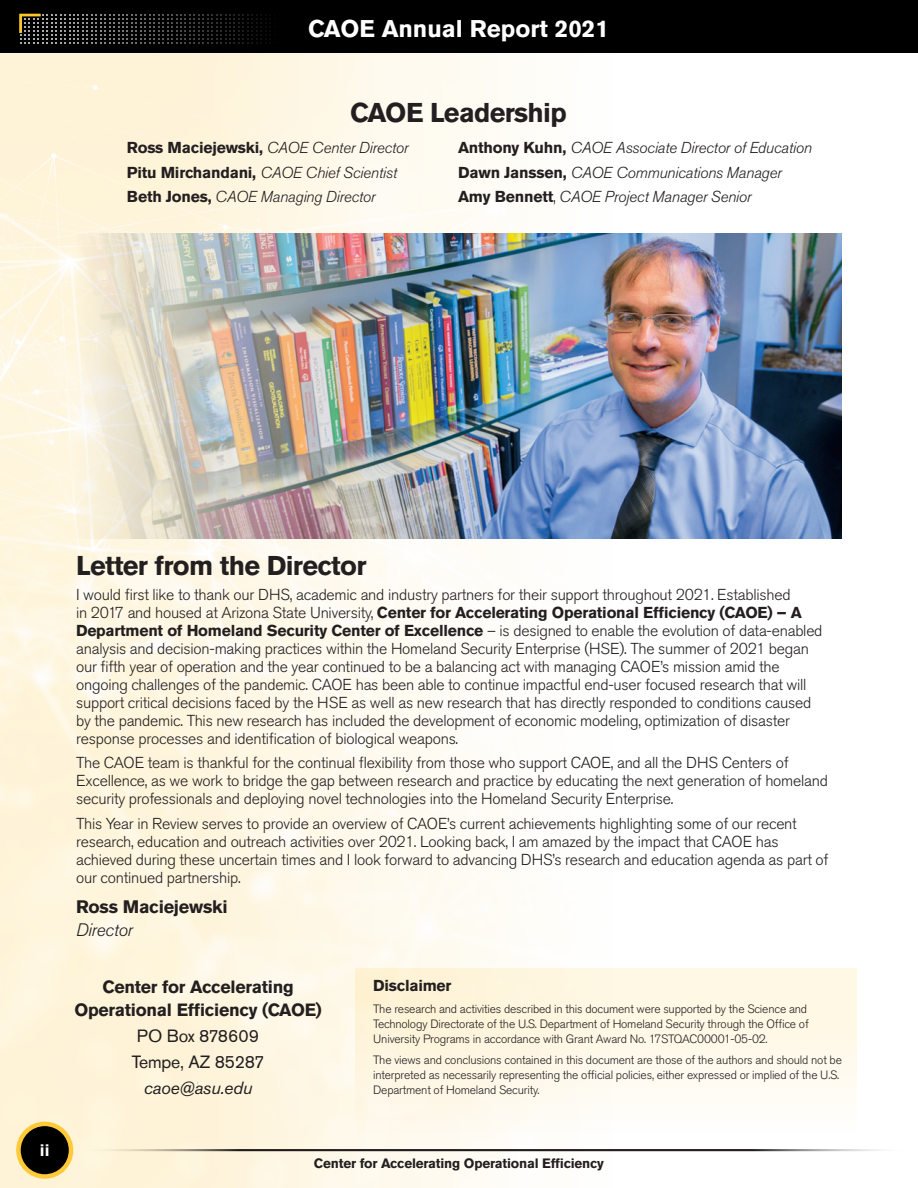
<style>
.page{position:relative;width:918px;height:1188px;background:#fff}
.page>*{position:absolute;margin:0;border:0;box-sizing:border-box;transform-origin:0 0}
.t1{font:700 27px "Akzidenz Grotesk Pro";letter-spacing:-.025em;color:#231f20}
.t2{font:700 24px "Akzidenz Grotesk Pro";color:#fff}
.Body{font:700 18px/22.5px "Akzidenz Grotesk Pro";letter-spacing:-.015em;color:#231f20}
.Body-2{font:700 17.7px/23.2px "Akzidenz Grotesk Pro";letter-spacing:-.015em;color:#231f20;text-align:center}
.Body-3{font:17.7px/26.1px "Akzidenz Grotesk Pro";letter-spacing:-.015em;color:#231f20;text-align:center}
.t3{font:700 16.5px "Akzidenz Grotesk Pro";color:#fff}
.Body-4{font:300 15.75px/18px "Akzidenz Grotesk Pro";letter-spacing:-.015em;color:#231f20}
.Body-5{font:italic 300 15.75px "Akzidenz Grotesk Pro";letter-spacing:-.015em;color:#231f20}
.Body-6{font:700 15.75px "Akzidenz Grotesk Pro";letter-spacing:-.015em;color:#231f20}
.t4{font:700 13.5px "Akzidenz Grotesk Pro";letter-spacing:-.015em;color:#231f20}
.Body-7{font:300 12px/15px "Akzidenz Grotesk Pro";letter-spacing:-.015em;color:#231f20}
.s1{font-weight:700;font-style:normal}
.s2{font-style:normal}
.s3{font-weight:700}
.s4{font-weight:300;font-style:italic}
.s5{font-style:italic}
</style>
<div class="page">
<img style="left:0;top:53px;width:611px;height:1135px">
<div style="left:356px;top:968px;width:501px;height:175px;background:linear-gradient(to bottom,#fef5da,#fefcf8)"></div>
<img style="left:76px;top:233px;width:766px;height:306px">
<div style="left:18px;top:1124px;width:53px;height:52px;background:#000001;border-radius:50%"></div>
<div style="left:16px;top:1122px;width:57px;height:57px;border:4px solid #ffc938;border-radius:50%"></div>
<hr style="left:76px;top:1149px;width:840px;height:2px;background:#231f20">
<div style="left:0;top:0;width:918px;height:53px;background:#000001"></div>
<svg style="left:19px;top:14px;width:248px;height:30px"></svg>
<p class="t2" style="left:308px;top:13px;width:302px">CAOE Annual Report 2021</p>
<h2 class="t1" style="left:350px;top:95px;width:218px">CAOE Leadership</h2>
<p class="Body-5" style="left:458px;top:138px;width:355px"><span class="s1">Anthony Kuhn,</span> CAOE Associate Director of Education</p>
<p class="Body-5" style="left:458px;top:162px;width:325px"><span class="s1">Dawn Janssen,</span> CAOE Communications Manager</p>
<p class="Body-5" style="left:458px;top:187px;width:295px"><span class="s1">Amy Bennett</span><span class="s2">,</span> CAOE Project Manager Senior</p>
<p class="Body-5" style="left:127px;top:138px;width:283px"><span class="s1">Ross Maciejewski,</span> CAOE Center Director</p>
<p class="Body-5" style="left:127px;top:162px;width:272px"><span class="s1">Pitu Mirchandani,</span> CAOE Chief Scientist</p>
<p class="Body-5" style="left:127px;top:187px;width:250px"><span class="s1">Beth Jones,</span> CAOE Managing Director</p>
<p class="t3" style="left:40px;top:1140px;width:11px">ii</p>
<h2 class="t1" style="left:76px;top:548px;width:292px">Letter from the Director</h2>
<p class="Body-4" style="left:76px;top:585px;width:748px">I would first like to thank our DHS, academic and industry partners for their support throughout 2021. Established<br>in 2017 and housed at Arizona State University, <span class="s3">Center for Accelerating Operational Efficiency (CAOE) – A Department of Homeland Security Center of Excellence</span> – is designed to enable the evolution of data-enabled analysis and decision-making practices within the Homeland Security Enterprise (HSE). The summer of 2021 began our fifth year of operation and the year continued to be a balancing act with managing CAOE’s mission amid the ongoing challenges of the pandemic. CAOE has been able to continue impactful end-user focused research that will support critical decisions faced by the HSE as well as new research that has directly responded to conditions caused by the pandemic. This new research has included the development of economic modeling, optimization of disaster response processes and identification of biological weapons.</p>
<p class="Body-4" style="left:76px;top:754px;width:753px">The CAOE team is thankful for the continual flexibility from those who support CAOE, and all the DHS Centers of<br>Excellence, as we work to bridge the gap between research and practice by educating the next generation of homeland security professionals and deploying novel technologies into the Homeland Security Enterprise.</p>
<p class="Body-4" style="left:76px;top:814px;width:754px">This Year in Review serves to provide an overview of CAOE’s current achievements highlighting some of our recent research, education and outreach activities over 2021. Looking back, I am amazed by the impact that CAOE has achieved during these uncertain times and I look forward to advancing DHS’s research and education agenda as part of our continued partnership.</p>
<p class="Body" style="left:76px;top:896px;width:153px">Ross Maciejewski<br><span class="s4">Director</span></p>
<p class="Body-2" style="left:74px;top:975px;width:249px">Center for Accelerating<br>Operational Efficiency (CAOE)</p>
<p class="Body-3" style="left:132px;top:1023px;width:134px">PO Box 878609<br>Tempe, AZ 85287 <span class="s5">caoe@asu.edu</span></p>
<p class="Body-6" style="left:373px;top:976px;width:80px">Disclaimer</p>
<p class="Body-7" style="left:373px;top:1001px;width:437px">The research and activities described in this document were supported by the Science and<br>Technology Directorate of the U.S. Department of Homeland Security through the Office of<br>University Programs in accordance with Grant Award No. 17STQAC00001-05-02.</p>
<p class="Body-7" style="left:373px;top:1053px;width:470px">The views and conclusions contained in this document are those of the authors and should not be interpreted as necessarily representing the official policies, either expressed or implied of the U.S.<br>Department of Homeland Security.</p>
<p class="t4" style="left:314px;top:1155px;width:292px">Center for Accelerating Operational Efficiency</p>
</div>
